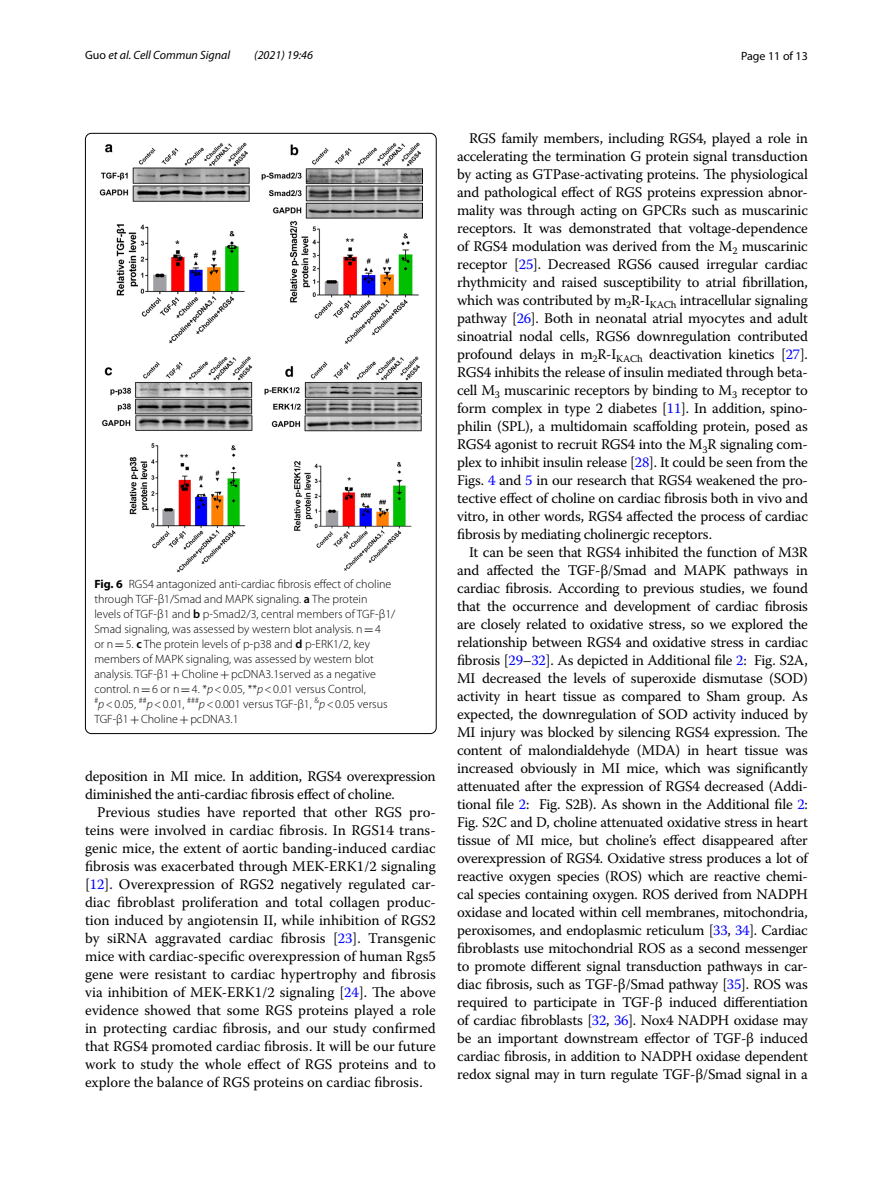
<style>
.page{position:relative;width:893px;height:1187px;background:#fff}
.page>*{position:absolute;margin:0;border:0;box-sizing:border-box;transform-origin:0 0}
.t1{font:14.7px/18px "Warnock Pro";letter-spacing:-.015em;color:#000;text-align:justify}
.t2{font:300 12px/15px "Myriad Pro";color:#000}
.t3{font:italic 12px "Myriad Pro";color:#000}
.t4{font:12px "Myriad Pro";color:#000}
.s1{font-style:normal}
.s2{font-weight:700}
.s3{font-weight:600}
.s4{font-family:"MTSY";font-weight:400}
.s5{font-style:italic}
.s6{color:#00f}
</style>
<div class="page">
<img style="left:99px;top:142px;width:323px;height:431px">
<p class="t3" style="left:85px;top:48px;width:147px"><span class="s1">Guo</span> et al. Cell Commun Signal</p>
<p class="t3" style="left:254px;top:48px;width:60px">(2021) 19:46</p>
<p class="t4" style="left:741px;top:48px;width:68px">Page 11 of 13</p>
<p class="t2" style="left:94px;top:576px;width:302px"><span class="s2">Fig. 6</span> RGS4 antagonized anti-cardiac fibrosis effect of choline through TGF-β1/Smad and MAPK signaling. <span class="s3">a</span> The protein levels of TGF-β1 and <span class="s3">b</span> p-Smad2/3, central members of TGF-β1/ Smad signaling, was assessed by western blot analysis. n<span class="s4">=</span>4<br>or n<span class="s4">=</span>5. <span class="s3">c</span> The protein levels of p-p38 and <span class="s3">d</span> p-ERK1/2, key members of MAPK signaling, was assessed by western blot analysis. TGF-β1<span class="s4">+</span>Choline<span class="s4">+</span>pcDNA3.1served as a negative control. n<span class="s4">=</span>6 or n<span class="s4">=</span>4. *<span class="s5">p</span>&lt;0.05, **<span class="s5">p</span>&lt;0.01 versus Control, <sup>#</sup><span class="s5">p</span>&lt;0.05, <sup>##</sup><span class="s5">p</span>&lt;0.01, <sup>###</sup><span class="s5">p</span>&lt;0.001 versus TGF-β1, <sup>&amp;</sup><span class="s5">p</span>&lt;0.05 versus TGF-β1<span class="s4">+</span>Choline<span class="s4">+</span>pcDNA3.1</p>
<p class="t1" style="left:85px;top:766px;width:352px">deposition in MI mice. In addition, RGS4 overexpression diminished the anti-cardiac fibrosis effect of choline.</p>
<p class="t1" style="left:85px;top:802px;width:352px;text-indent:12px">Previous studies have reported that other RGS pro&shy;teins were involved in cardiac fibrosis. In RGS14 trans&shy;genic mice, the extent of aortic banding-induced cardiac fibrosis was exacerbated through MEK-ERK1/2 signaling [<span class="s6">12</span>]. Overexpression of RGS2 negatively regulated car&shy;diac fibroblast proliferation and total collagen produc&shy;tion induced by angiotensin II, while inhibition of RGS2 by siRNA aggravated cardiac fibrosis [<span class="s6">23</span>]. Transgenic mice with cardiac-specific overexpression of human Rgs5 gene were resistant to cardiac hypertrophy and fibrosis via inhibition of MEK-ERK1/2 signaling [<span class="s6">24</span>]. The above evidence showed that some RGS proteins played a role in protecting cardiac fibrosis, and our study confirmed that RGS4 promoted cardiac fibrosis. It will be our future work to study the whole effect of RGS proteins and to explore the balance of RGS proteins on cardiac fibrosis.</p>
<p class="t1" style="left:457px;top:128px;width:352px;text-indent:12px">RGS family members, including RGS4, played a role in accelerating the termination G protein signal transduction by acting as GTPase-activating proteins. The physiological and pathological effect of RGS proteins expression abnor&shy;mality was through acting on GPCRs such as muscarinic receptors. It was demonstrated that voltage-dependence of RGS4 modulation was derived from the M<sub>2</sub> muscarinic receptor [<span class="s6">25</span>]. Decreased RGS6 caused irregular cardiac rhythmicity and raised susceptibility to atrial fibrillation, which was contributed by m<sub>2</sub>R-I<sub>KACh</sub> intracellular signaling pathway [<span class="s6">26</span>]. Both in neonatal atrial myocytes and adult sinoatrial nodal cells, RGS6 downregulation contributed profound delays in m<sub>2</sub>R-I<sub>KACh</sub> deactivation kinetics [<span class="s6">27</span>].<br>RGS4 inhibits the release of insulin mediated through beta&shy;cell M<sub>3</sub> muscarinic receptors by binding to M<sub>3</sub> receptor to form complex in type 2 diabetes [<span class="s6">11</span>]. In addition, spino&shy;philin (SPL), a multidomain scaffolding protein, posed as RGS4 agonist to recruit RGS4 into the M<sub>3</sub>R signaling com&shy;plex to inhibit insulin release [<span class="s6">28</span>]. It could be seen from the Figs. <span class="s6">4</span> and <span class="s6">5</span> in our research that RGS4 weakened the pro&shy;tective effect of choline on cardiac fibrosis both in vivo and vitro, in other words, RGS4 affected the process of cardiac fibrosis by mediating cholinergic receptors.</p>
<p class="t1" style="left:457px;top:542px;width:352px;text-indent:12px">It can be seen that RGS4 inhibited the function of M3R and affected the TGF-β/Smad and MAPK pathways in cardiac fibrosis. According to previous studies, we found that the occurrence and development of cardiac fibrosis are closely related to oxidative stress, so we explored the relationship between RGS4 and oxidative stress in cardiac fibrosis [<span class="s6">29</span>–<span class="s6">32</span>]. As depicted in Additional file <span class="s6">2</span>: Fig. S2A, MI decreased the levels of superoxide dismutase (SOD) activity in heart tissue as compared to Sham group. As expected, the downregulation of SOD activity induced by MI injury was blocked by silencing RGS4 expression. The content of malondialdehyde (MDA) in heart tissue was increased obviously in MI mice, which was significantly attenuated after the expression of RGS4 decreased (Addi&shy;tional file <span class="s6">2</span>: Fig. S2B). As shown in the Additional file <span class="s6">2</span>:<br>Fig. S2C and D, choline attenuated oxidative stress in heart tissue of MI mice, but choline’s effect disappeared after overexpression of RGS4. Oxidative stress produces a lot of reactive oxygen species (ROS) which are reactive chemi&shy;cal species containing oxygen. ROS derived from NADPH oxidase and located within cell membranes, mitochondria, peroxisomes, and endoplasmic reticulum [<span class="s6">33</span>, <span class="s6">34</span>]. Cardiac fibroblasts use mitochondrial ROS as a second messenger to promote different signal transduction pathways in car&shy;diac fibrosis, such as TGF-β/Smad pathway [<span class="s6">35</span>]. ROS was required to participate in TGF-β induced differentiation of cardiac fibroblasts [<span class="s6">32</span>, <span class="s6">36</span>]. Nox4 NADPH oxidase may be an important downstream effector of TGF-β induced cardiac fibrosis, in addition to NADPH oxidase dependent redox signal may in turn regulate TGF-β/Smad signal in a</p>
</div>
